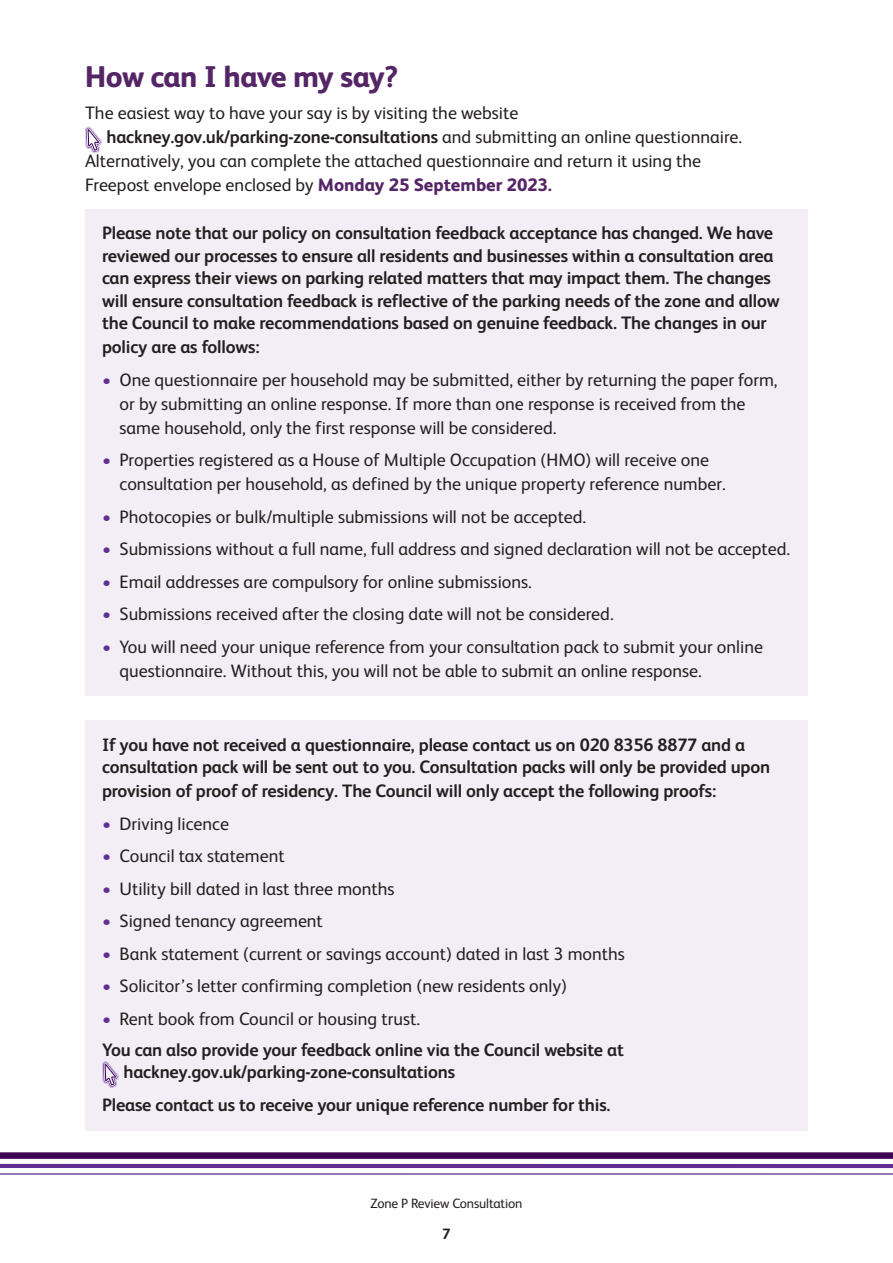
<style>
.page{position:relative;width:893px;height:1263px;background:#fff}
.page>*{position:absolute;margin:0;border:0;box-sizing:border-box;transform-origin:0 0}
.t1{font:800 30px "FS Albert";letter-spacing:-.025em;color:#552666}
.t2{font:18px/24px "FS Albert";color:#231f20}
.t3{font:700 18px/22.8px "FS Albert";letter-spacing:-.01em;color:#231f20}
.t4{font:700 15px "FS Albert";color:#231f20}
.t5{font:13.5px "FS Albert";letter-spacing:-.01em;color:#231f20}
.s1{font-weight:400}
.s2{font-weight:800;color:#552666}
.s3{color:#612f92}
.s4{font-weight:400;color:#612f92}
</style>
<div class="page">
<div style="left:85px;top:210px;width:723px;height:486px;background:#f3edf5"></div>
<div style="left:85px;top:720px;width:723px;height:411px;background:#f3edf5"></div>
<svg style="left:85px;top:127px;width:17px;height:26px"></svg>
<svg style="left:102px;top:1061px;width:17px;height:27px"></svg>
<svg style="left:0;top:1152px;width:893px;height:23px"></svg>
<h1 class="t1" style="left:85px;top:55px;width:315px">How can I have my say?</h1>
<p class="t2" style="left:85px;top:100px;width:435px">The easiest way to have your say is by visiting the website</p>
<p class="t3" style="left:106px;top:125px;width:637px">hackney.gov.uk/parking-zone-consultations <span class="s1">and submitting an online questionnaire.</span></p>
<p class="t2" style="left:85px;top:148px;width:618px">Alternatively, you can complete the attached questionnaire and return it using the</p>
<p class="t2" style="left:85px;top:172px;width:469px">Freepost envelope enclosed by <span class="s2">Monday 25 September 2023.</span></p>
<p class="t3" style="left:102px;top:221px;width:679px">Please note that our policy on consultation feedback acceptance has changed. We have reviewed our processes to ensure all residents and businesses within a consultation area can express their views on parking related matters that may impact them. The changes will ensure consultation feedback is reflective of the parking needs of the zone and allow the Council to make recommendations based on genuine feedback. The changes in our policy are as follows:</p>
<p class="t2" style="left:120px;top:367px;width:659px;text-indent:-18px"><span class="s3">•</span> One questionnaire per household may be submitted, either by returning the paper form, or by submitting an online response. If more than one response is received from the same household, only the first response will be considered.</p>
<p class="t2" style="left:120px;top:447px;width:608px;text-indent:-18px"><span class="s3">•</span> Properties registered as a House of Multiple Occupation (HMO) will receive one consultation per household, as defined by the unique property reference number.</p>
<p class="t2" style="left:102px;top:504px;width:486px"><span class="s3">•</span> Photocopies or bulk/multiple submissions will not be accepted.</p>
<p class="t2" style="left:102px;top:536px;width:690px"><span class="s3">•</span> Submissions without a full name, full address and signed declaration will not be accepted.</p>
<p class="t2" style="left:102px;top:569px;width:431px"><span class="s3">•</span> Email addresses are compulsory for online submissions.</p>
<p class="t2" style="left:102px;top:601px;width:513px"><span class="s3">•</span> Submissions received after the closing date will not be considered.</p>
<p class="t2" style="left:120px;top:634px;width:645px;text-indent:-18px"><span class="s3">•</span> You will need your unique reference from your consultation pack to submit your online questionnaire. Without this, you will not be able to submit an online response.</p>
<p class="t3" style="left:102px;top:732px;width:670px;line-height:23.2px">If you have not received a questionnaire, please contact us on 020 8356 8877 and a consultation pack will be sent out to you. Consultation packs will only be provided upon provision of proof of residency. The Council will only accept the following proofs:</p>
<p class="t2" style="left:102px;top:810px;width:128px"><span class="s3">•</span> Driving licence</p>
<p class="t2" style="left:102px;top:843px;width:184px"><span class="s3">•</span> Council tax statement</p>
<p class="t2" style="left:102px;top:875px;width:294px"><span class="s3">•</span> Utility bill dated in last three months</p>
<p class="t2" style="left:102px;top:908px;width:222px"><span class="s3">•</span> Signed tenancy agreement</p>
<p class="t2" style="left:102px;top:940px;width:524px"><span class="s3">•</span> Bank statement (current or savings account) dated in last 3 months</p>
<p class="t2" style="left:102px;top:973px;width:467px"><span class="s3">•</span> Solicitor’s letter confirming completion (new residents only)</p>
<p class="t3" style="left:102px;top:1002px;width:523px;line-height:31px"><span class="s4">•</span> <span class="s1">Rent book from Council or housing trust.<br></span>You can also provide your feedback online via the Council website at</p>
<p class="t3" style="left:102px;top:1055px;width:510px;line-height:32.5px;text-indent:21px">hackney.gov.uk/parking-zone-consultations<br>Please contact us to receive your unique reference number for this.</p>
<p class="t5" style="left:370px;top:1194px;width:153px">Zone P Review Consultation</p>
<p class="t4" style="left:442px;top:1223px;width:10px">7</p>
</div>
